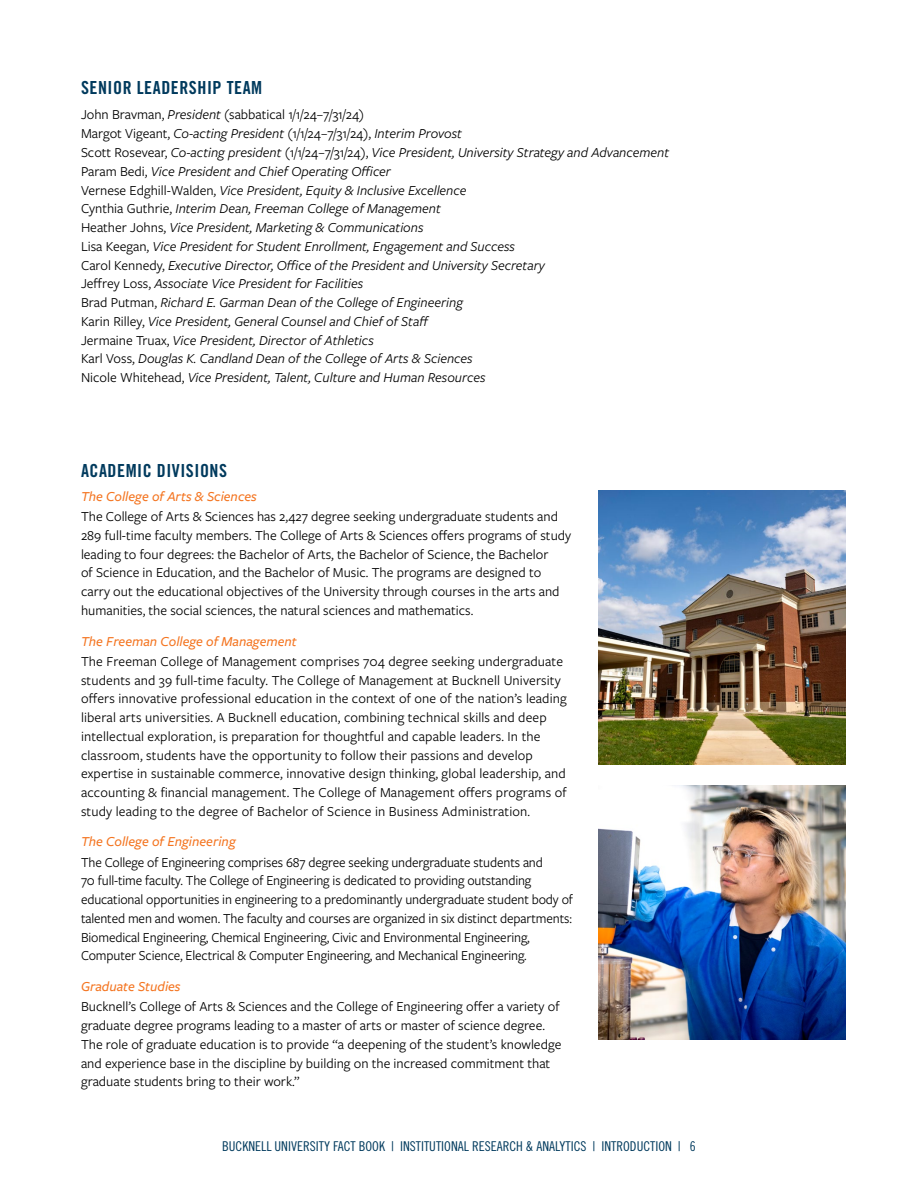
<style>
.page{position:relative;width:918px;height:1188px;background:#fff}
.page>*{position:absolute;margin:0;border:0;box-sizing:border-box;transform-origin:0 0}
.t1{font:18px "Trade Gothic LT Pro Bd Cn 20";letter-spacing:.03em;color:#003a5d}
.t2{font:14.25px/18.8px "Freight Sans Pro";color:#000}
.t3{font:italic 14.25px/18.8px "Freight Sans Pro";color:#000}
.t4{font:italic 500 14.25px "Freight Sans Pro";color:#f47521}
.t5{font:13.5px "Trade Gothic LT Pro Cn 18";color:#003a5d}
.s1{font-style:normal}
</style>
<div class="page">
<img style="left:598px;top:490px;width:248px;height:275px">
<img style="left:598px;top:785px;width:248px;height:254px">
<p class="t1" style="left:81px;top:77px;width:183px">SENIOR LEADERSHIP TEAM</p>
<p class="t3" style="left:81px;top:105px;width:590px"><span class="s1">John Bravman,</span> President <span class="s1">(sabbatical 1/1/24–7/31/24)<br>Margot Vigeant,</span> Co-acting President <span class="s1">(1/1/24–7/31/24),</span> Interim Provost<br><span class="s1">Scott Rosevear,</span> Co-acting president <span class="s1">(1/1/24–7/31/24),</span> Vice President, University Strategy and Advancement <span class="s1">Param Bedi,</span> Vice President and Chief Operating Officer<br><span class="s1">Vernese Edghill-Walden,</span> Vice President, Equity &amp; Inclusive Excellence<br><span class="s1">Cynthia Guthrie,</span> Interim Dean, Freeman College of Management<br><span class="s1">Heather Johns,</span> Vice President, Marketing &amp; Communications<br><span class="s1">Lisa Keegan,</span> Vice President for Student Enrollment, Engagement and Success<br><span class="s1">Carol Kennedy,</span> Executive Director, Office of the President and University Secretary<br><span class="s1">Jeffrey Loss,</span> Associate Vice President for Facilities<br><span class="s1">Brad Putman,</span> Richard E. Garman Dean of the College of Engineering<br><span class="s1">Karin Rilley,</span> Vice President, General Counsel and Chief of Staff<br><span class="s1">Jermaine Truax,</span> Vice President, Director of Athletics<br><span class="s1">Karl Voss,</span> Douglas K. Candland Dean of the College of Arts &amp; Sciences<br><span class="s1">Nicole Whitehead,</span> Vice President, Talent, Culture and Human Resources</p>
<p class="t1" style="left:81px;top:460px;width:148px">ACADEMIC DIVISIONS</p>
<p class="t4" style="left:81px;top:487px;width:177px">The College of Arts &amp; Sciences</p>
<p class="t2" style="left:81px;top:507px;width:492px">The College of Arts &amp; Sciences has 2,427 degree seeking undergraduate students and 289 full-time faculty members. The College of Arts &amp; Sciences offers programs of study leading to four degrees: the Bachelor of Arts, the Bachelor of Science, the Bachelor<br>of Science in Education, and the Bachelor of Music. The programs are designed to carry out the educational objectives of the University through courses in the arts and humanities, the social sciences, the natural sciences and mathematics.</p>
<p class="t4" style="left:81px;top:632px;width:217px">The Freeman College of Management</p>
<p class="t2" style="left:81px;top:651px;width:487px">The Freeman College of Management comprises 704 degree seeking undergraduate students and 39 full-time faculty. The College of Management at Bucknell University offers innovative professional education in the context of one of the nation’s leading liberal arts universities. A Bucknell education, combining technical skills and deep intellectual exploration, is preparation for thoughtful and capable leaders. In the classroom, students have the opportunity to follow their passions and develop expertise in sustainable commerce, innovative design thinking, global leadership, and accounting &amp; financial management. The College of Management offers programs of study leading to the degree of Bachelor of Science in Business Administration.</p>
<p class="t4" style="left:81px;top:832px;width:156px">The College of Engineering</p>
<p class="t2" style="left:81px;top:852px;width:494px">The College of Engineering comprises 687 degree seeking undergraduate students and<br>70 full-time faculty. The College of Engineering is dedicated to providing outstanding educational opportunities in engineering to a predominantly undergraduate student body of talented men and women. The faculty and courses are organized in six distinct departments:<br>Biomedical Engineering, Chemical Engineering, Civic and Environmental Engineering, Computer Science, Electrical &amp; Computer Engineering, and Mechanical Engineering.</p>
<p class="t4" style="left:81px;top:977px;width:101px">Graduate Studies</p>
<p class="t2" style="left:81px;top:997px;width:482px">Bucknell’s College of Arts &amp; Sciences and the College of Engineering offer a variety of graduate degree programs leading to a master of arts or master of science degree.<br>The role of graduate education is to provide “a deepening of the student’s knowledge and experience base in the discipline by building on the increased commitment that graduate students bring to their work.”</p>
<p class="t5" style="left:222px;top:1138px;width:475px">BUCKNELL UNIVERSITY FACT BOOK | INSTITUTIONAL RESEARCH &amp; ANALYTICS | INTRODUCTION | 6</p>
</div>
